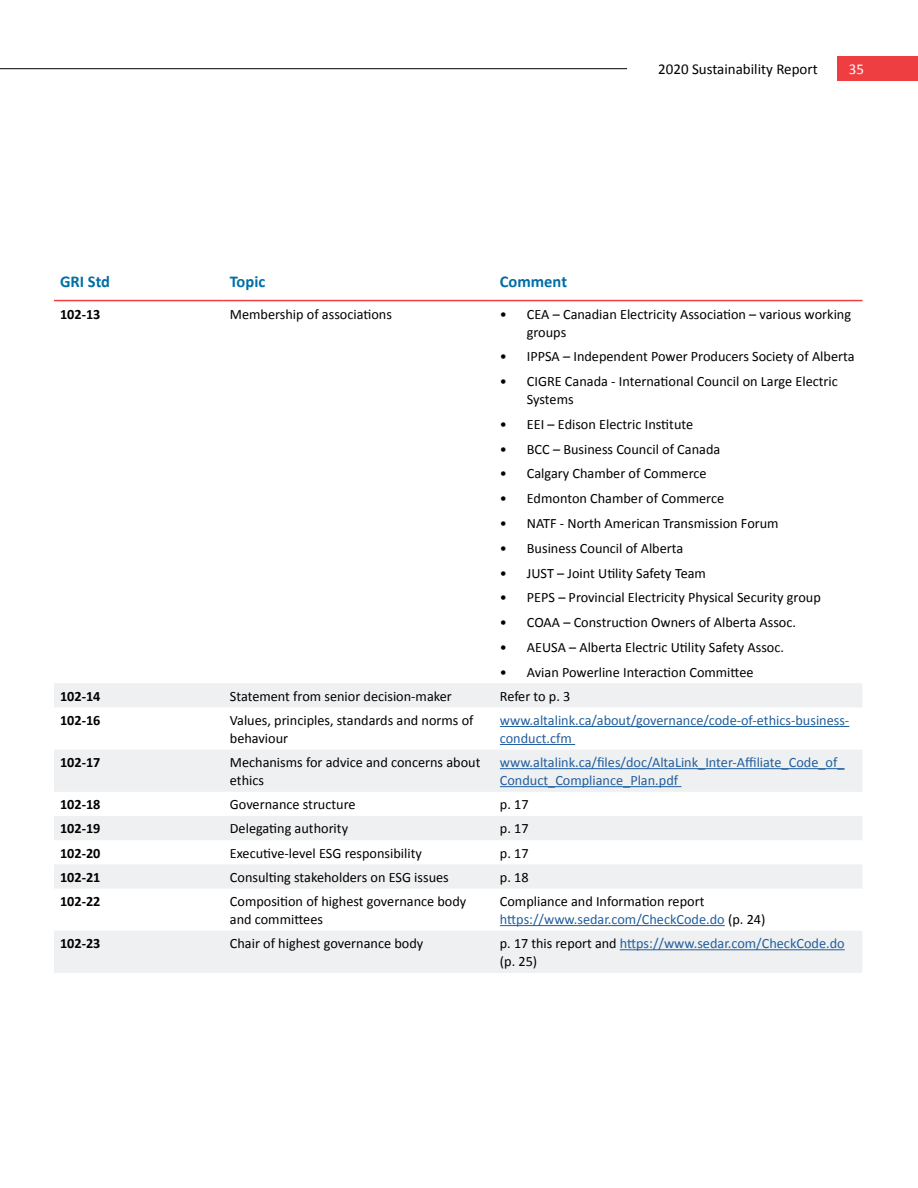
<style>
.page{position:relative;width:918px;height:1188px;background:#fff}
.page>*{position:absolute;margin:0;border:0;box-sizing:border-box;transform-origin:0 0}
.t1{font:700 16.5px "Calibri";color:#006ea7}
.t2{font:15px "Calibri";color:#000}
.t3{font:15px "Calibri";color:#fff}
.t4{font:14.25px/18px "Calibri";color:#000}
.t5{font:14.25px/18px "Calibri";color:#215e9e}
.t6{font:700 14.25px "Calibri";color:#000}
.s1{color:#215e9e}
.s2{color:#000}
</style>
<div class="page">
<svg style="left:54px;top:683px;width:808px;height:290px;fill:#eff0f1"></svg>
<hr style="left:54px;top:300px;width:170px;height:1px;background:#ef3e42">
<hr style="left:224px;top:300px;width:270px;height:1px;background:#ef3e42">
<hr style="left:494px;top:300px;width:369px;height:1px;background:#ef3e42">
<hr style="left:500px;top:726px;width:349px;height:1px;background:#215e9e">
<hr style="left:500px;top:744px;width:75px;height:1px;background:#215e9e">
<hr style="left:500px;top:768px;width:345px;height:1px;background:#215e9e">
<hr style="left:500px;top:786px;width:181px;height:1px;background:#215e9e">
<hr style="left:500px;top:925px;width:225px;height:1px;background:#215e9e">
<hr style="left:620px;top:949px;width:225px;height:1px;background:#215e9e">
<div style="left:837px;top:57px;width:81px;height:24px;background:#ef3e42"></div>
<hr style="left:0;top:68px;width:627px;height:1px;background:#000">
<p class="t2" style="left:658px;top:59px;width:161px">2020 Sustainability Report</p>
<p class="t3" style="left:849px;top:59px;width:17px">35</p>
<p class="t1" style="left:60px;top:271px;width:52px">GRI Std</p>
<p class="t1" style="left:230px;top:271px;width:37px">Topic</p>
<p class="t1" style="left:500px;top:271px;width:69px">Comment</p>
<p class="t6" style="left:60px;top:305px;width:42px">102-13</p>
<p class="t4" style="left:230px;top:305px;width:164px">Membership of associations</p>
<p class="t4" style="left:527px;top:305px;width:326px;text-indent:-27px">• CEA – Canadian Electricity Association – various working groups</p>
<p class="t4" style="left:500px;top:348px;width:356px">• IPPSA – Independent Power Producers Society of Alberta</p>
<p class="t4" style="left:527px;top:373px;width:312px;text-indent:-27px">• CIGRE Canada - International Council on Large Electric<br>Systems</p>
<p class="t4" style="left:500px;top:415px;width:195px">• EEI – Edison Electric Institute</p>
<p class="t4" style="left:500px;top:440px;width:222px">• BCC – Business Council of Canada</p>
<p class="t4" style="left:500px;top:465px;width:208px">• Calgary Chamber of Commerce</p>
<p class="t4" style="left:500px;top:490px;width:226px">• Edmonton Chamber of Commerce</p>
<p class="t4" style="left:500px;top:514px;width:280px">• NATF - North American Transmission Forum</p>
<p class="t4" style="left:500px;top:539px;width:185px">• Business Council of Alberta</p>
<p class="t4" style="left:500px;top:564px;width:208px">• JUST – Joint Utility Safety Team</p>
<p class="t4" style="left:500px;top:589px;width:322px">• PEPS – Provincial Electricity Physical Security group</p>
<p class="t4" style="left:500px;top:613px;width:298px">• COAA – Construction Owners of Alberta Assoc.</p>
<p class="t4" style="left:500px;top:638px;width:286px">• AEUSA – Alberta Electric Utility Safety Assoc.</p>
<p class="t4" style="left:500px;top:663px;width:255px">• Avian Powerline Interaction Committee</p>
<p class="t6" style="left:60px;top:687px;width:42px">102-14</p>
<p class="t4" style="left:230px;top:687px;width:224px">Statement from senior decision-maker</p>
<p class="t4" style="left:500px;top:687px;width:72px">Refer to p. 3</p>
<p class="t6" style="left:60px;top:711px;width:42px">102-16</p>
<p class="t4" style="left:230px;top:711px;width:245px">Values, principles, standards and norms of behaviour</p>
<p class="t5" style="left:500px;top:711px;width:351px">www.altalink.ca/about/governance/code-of-ethics-business&shy;conduct.cfm</p>
<p class="t6" style="left:60px;top:753px;width:42px">102-17</p>
<p class="t4" style="left:230px;top:753px;width:252px">Mechanisms for advice and concerns about ethics</p>
<p class="t5" style="left:500px;top:753px;width:346px">www.altalink.ca/files/doc/AltaLink_Inter-Affiliate_Code_of_<br>Conduct_Compliance_Plan.pdf</p>
<p class="t6" style="left:60px;top:795px;width:42px">102-18</p>
<p class="t4" style="left:230px;top:796px;width:127px">Governance structure</p>
<p class="t4" style="left:500px;top:796px;width:30px">p. 17</p>
<p class="t6" style="left:60px;top:820px;width:42px">102-19</p>
<p class="t4" style="left:230px;top:820px;width:120px">Delegating authority</p>
<p class="t4" style="left:500px;top:820px;width:30px">p. 17</p>
<p class="t6" style="left:60px;top:844px;width:42px">102-20</p>
<p class="t4" style="left:230px;top:844px;width:194px">Executive-level ESG responsibility</p>
<p class="t4" style="left:500px;top:844px;width:30px">p. 17</p>
<p class="t6" style="left:60px;top:868px;width:42px">102-21</p>
<p class="t4" style="left:230px;top:868px;width:220px">Consulting stakeholders on ESG issues</p>
<p class="t4" style="left:500px;top:868px;width:30px">p. 18</p>
<p class="t6" style="left:60px;top:892px;width:42px">102-22</p>
<p class="t4" style="left:230px;top:892px;width:238px">Composition of highest governance body and committees</p>
<p class="t4" style="left:500px;top:892px;width:267px">Compliance and Information report <span class="s1">https://www.sedar.com/CheckCode.do</span> (p. 24)</p>
<p class="t6" style="left:60px;top:934px;width:42px">102-23</p>
<p class="t4" style="left:230px;top:934px;width:195px">Chair of highest governance body</p>
<p class="t5" style="left:500px;top:934px;width:346px"><span class="s2">p. 17 this report and</span> https://www.sedar.com/CheckCode.do <span class="s2">(p. 25)</span></p>
</div>
